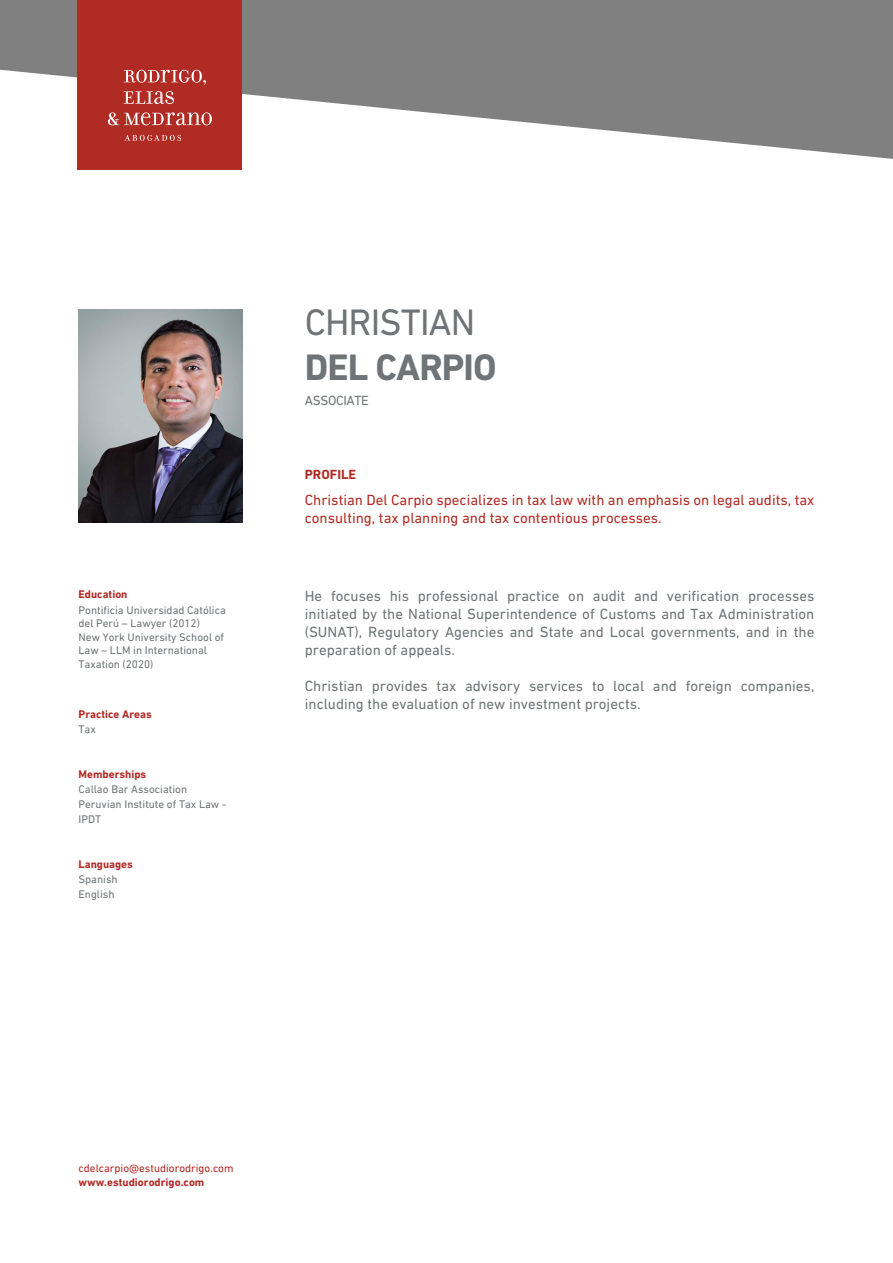
<style>
.page{position:relative;width:893px;height:1263px;background:#fff}
.page>*{position:absolute;margin:0;border:0;box-sizing:border-box;transform-origin:0 0}
.t1{font:37.5px "DIN Next LT Pro";letter-spacing:-.025em;color:#707476}
.t2{font:700 37.5px "DIN Next LT Pro";letter-spacing:-.025em;color:#707476}
.t3{font:15px/18px "DIN Next LT Pro";color:#707476;text-align:justify}
.t4{font:15px/18px "DIN Next LT Pro";color:#b12b25}
.t5{font:13.5px "DIN Next LT Pro";letter-spacing:-.025em;color:#717577}
.t6{font:700 13.5px "DIN Next LT Pro";color:#b12b25}
.t7{font:11.25px/13.5px "DIN Next LT Pro";color:#707476}
.t8{font:700 11.25px "DIN Next LT Pro";color:#b12b25}
.t9{font:11.25px "DIN Next LT Pro";color:#b12b25}
</style>
<div class="page">
<svg style="left:0;top:0;width:893px;height:159px;fill:#808081"></svg>
<div style="left:77px;top:0;width:165px;height:169px;background:#b12b25"></div>
<svg style="left:124px;top:70px;width:82px;height:15px"></svg>
<svg style="left:124px;top:91px;width:50px;height:13px"></svg>
<svg style="left:108px;top:112px;width:104px;height:13px"></svg>
<svg style="left:124px;top:135px;width:57px;height:6px"></svg>
<img style="left:79px;top:309px;width:163px;height:214px">
<p class="t8" style="left:79px;top:588px;width:50px">Education</p>
<p class="t7" style="left:79px;top:603px;width:149px">Pontificia Universidad Católica del Perú – Lawyer (2012)<br>New York University School of<br>Law – LLM in International<br>Taxation (2020)</p>
<p class="t8" style="left:79px;top:708px;width:75px">Practice Areas</p>
<p class="t7" style="left:79px;top:723px;width:19px">Tax</p>
<p class="t8" style="left:79px;top:768px;width:69px">Memberships</p>
<p class="t7" style="left:79px;top:782px;width:149px;line-height:15px">Callao Bar Association<br>Peruvian Institute of Tax Law -<br>IPDT</p>
<p class="t8" style="left:79px;top:858px;width:56px">Languages</p>
<p class="t7" style="left:79px;top:872px;width:41px;line-height:15px">Spanish<br>English</p>
<h1 class="t1" style="left:305px;top:301px;width:172px">CHRISTIAN</h1>
<h1 class="t2" style="left:305px;top:345px;width:193px">DEL CARPIO</h1>
<p class="t5" style="left:305px;top:392px;width:66px">ASSOCIATE</p>
<p class="t6" style="left:305px;top:467px;width:53px">PROFILE</p>
<p class="t4" style="left:305px;top:490px;width:511px">Christian Del Carpio specializes in tax law with an emphasis on legal audits, tax consulting, tax planning and tax contentious processes.</p>
<p class="t3" style="left:305px;top:586px;width:511px">He focuses his professional practice on audit and verification processes initiated by the National Superintendence of Customs and Tax Administration (SUNAT), Regulatory Agencies and State and Local governments, and in the preparation of appeals.</p>
<p class="t3" style="left:305px;top:676px;width:511px">Christian provides tax advisory services to local and foreign companies, including the evaluation of new investment projects.</p>
<p class="t9" style="left:79px;top:1162px;width:157px">cdelcarpio@estudiorodrigo.com</p>
<p class="t8" style="left:79px;top:1175px;width:127px">www.estudiorodrigo.com</p>
</div>
